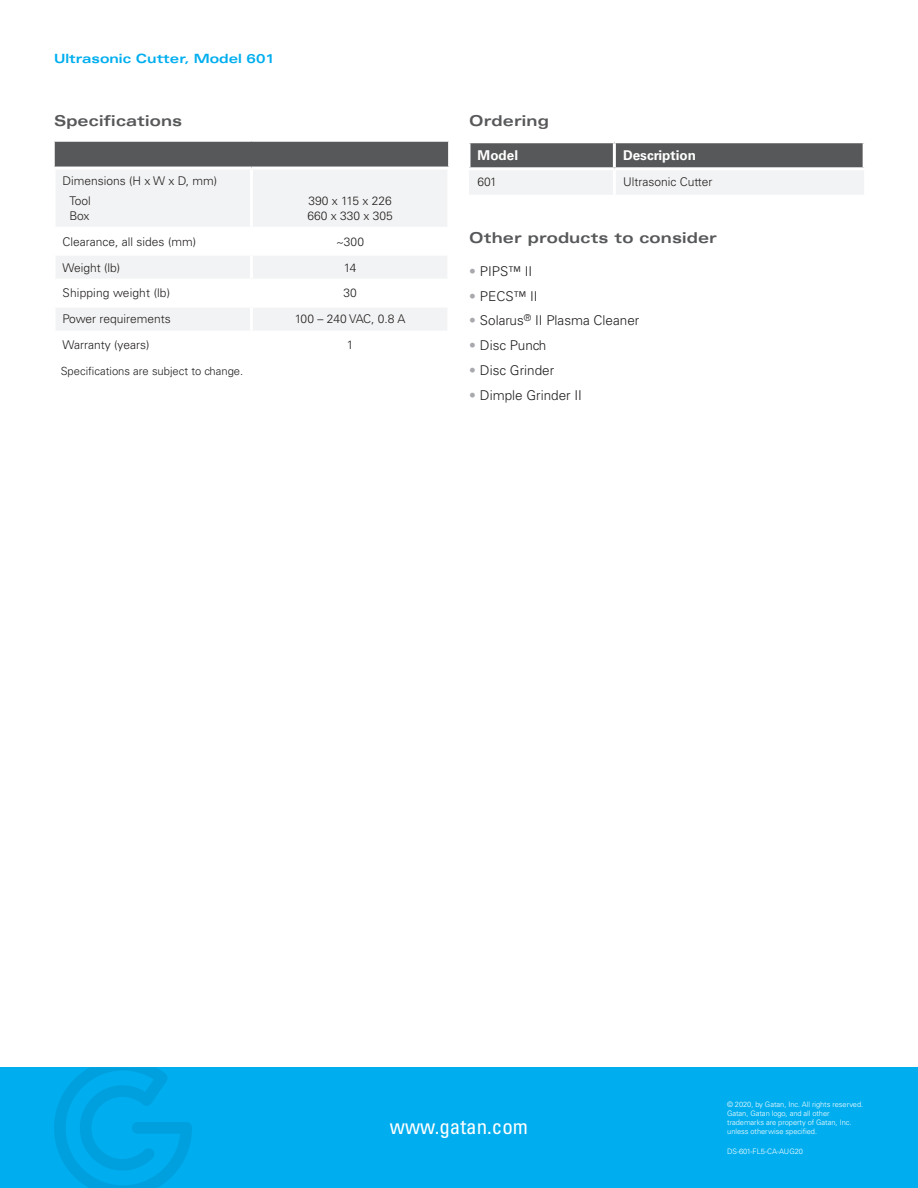
<style>
.page{position:relative;width:918px;height:1188px;background:#fff}
.page>*{position:absolute;margin:0;border:0;box-sizing:border-box;transform-origin:0 0}
.t1{font:condensed 21px "Univers LT Std";color:#fff}
.header2{font:700 expanded 15px "Univers LT Std";letter-spacing:.01em;color:#57585a}
.t2{font:300 13.5px "Univers LT Std";color:#231f20}
.table_column_header{font:700 13.5px "Univers LT Std";color:#fff}
.t3{font:700 expanded 12.75px "Univers LT Std";color:#00aeef}
.table_body{font:300 12px/14.4px "Univers LT Std";color:#231f20}
.ga-ds__data_blue{font:300 12px "Univers LT Std";color:#231f20}
.table_body-2{font:300 12px "Univers LT Std";letter-spacing:-.03em;color:#231f20}
.ga-ds__note{font:300 11.25px "Univers LT Std";color:#231f20}
.t4{font:300 7.5px/9px "Univers LT Std";letter-spacing:-.01em;color:#fff}
.s1{color:#a8a9ad}
</style>
<div class="page">
<div style="left:0;top:1067px;width:918px;height:121px;background:#00aeef"></div>
<svg style="left:54px;top:1068px;width:138px;height:120px"></svg>
<div style="left:54px;top:141px;width:395px;height:27px;background:#57585a"></div>
<div style="left:56px;top:170px;width:391px;height:56px;background:#f2f3f4"></div>
<svg style="left:56px;top:256px;width:391px;height:74px;fill:#f2f3f4"></svg>
<hr style="left:53px;top:142px;width:2px;height:25px;background:#fff">
<hr style="left:53px;top:140px;width:198px;height:2px;background:#fff">
<hr style="left:251px;top:140px;width:199px;height:2px;background:#fff">
<hr style="left:448px;top:142px;width:2px;height:25px;background:#fff">
<hr style="left:52px;top:167px;width:199px;height:3px;background:#fff">
<hr style="left:251px;top:167px;width:199px;height:3px;background:#fff">
<hr style="left:250px;top:170px;width:3px;height:57px;background:#fff">
<hr style="left:250px;top:256px;width:3px;height:23px;background:#fff">
<hr style="left:52px;top:279px;width:199px;height:3px;background:#fff">
<hr style="left:251px;top:279px;width:199px;height:3px;background:#fff">
<hr style="left:250px;top:282px;width:3px;height:23px;background:#fff">
<hr style="left:52px;top:305px;width:199px;height:3px;background:#fff">
<hr style="left:251px;top:305px;width:199px;height:3px;background:#fff">
<hr style="left:250px;top:308px;width:3px;height:23px;background:#fff">
<svg style="left:469px;top:143px;width:395px;height:52px"></svg>
<hr style="left:467px;top:143px;width:3px;height:24px;background:#fff">
<hr style="left:613px;top:143px;width:3px;height:24px;background:#fff">
<hr style="left:863px;top:143px;width:3px;height:24px;background:#fff">
<hr style="left:467px;top:167px;width:147px;height:3px;background:#fff">
<hr style="left:614px;top:167px;width:252px;height:3px;background:#fff">
<hr style="left:613px;top:170px;width:3px;height:25px;background:#fff">
<h3 class="t3" style="left:54px;top:51px;width:222px">Ultrasonic Cutter, Model 601</h3>
<p class="header2" style="left:54px;top:112px;width:130px">Specifications</p>
<p class="table_body" style="left:63px;top:174px;width:156px">Dimensions (H x W x D, mm)</p>
<p class="table_body" style="left:69px;top:194px;width:23px">Tool<br>Box</p>
<p class="table_body" style="left:307px;top:194px;width:87px">390 x 115 x 226<br>660 x 330 x 305</p>
<p class="table_body" style="left:63px;top:234px;width:135px">Clearance, all sides (mm)</p>
<p class="table_body" style="left:336px;top:234px;width:30px">~300</p>
<p class="table_body" style="left:63px;top:260px;width:59px">Weight (lb)</p>
<p class="table_body" style="left:344px;top:260px;width:14px">14</p>
<p class="table_body" style="left:63px;top:286px;width:109px">Shipping weight (lb)</p>
<p class="table_body" style="left:343px;top:286px;width:15px">30</p>
<p class="table_body" style="left:63px;top:312px;width:110px">Power requirements</p>
<p class="table_body-2" style="left:295px;top:312px;width:112px">100 – 240 VAC, 0.8 A</p>
<p class="table_body" style="left:63px;top:338px;width:88px">Warranty (years)</p>
<p class="table_body" style="left:347px;top:338px;width:8px">1</p>
<p class="ga-ds__note" style="left:61px;top:364px;width:184px">Specifications are subject to change.</p>
<p class="header2" style="left:469px;top:112px;width:81px">Ordering</p>
<p class="table_column_header" style="left:478px;top:148px;width:42px">Model</p>
<p class="table_column_header" style="left:623px;top:148px;width:74px">Description</p>
<p class="ga-ds__data_blue" style="left:478px;top:175px;width:21px">601</p>
<p class="ga-ds__data_blue" style="left:623px;top:175px;width:91px">Ultrasonic Cutter</p>
<p class="header2" style="left:469px;top:229px;width:249px">Other products to consider</p>
<p class="t2" style="left:469px;top:263px;width:65px"><span class="s1">•</span> PIPS™ II</p>
<p class="t2" style="left:469px;top:288px;width:70px"><span class="s1">•</span> PECS™ II</p>
<p class="t2" style="left:469px;top:312px;width:172px"><span class="s1">•</span> Solarus<sup>®</sup> II Plasma Cleaner</p>
<p class="t2" style="left:469px;top:337px;width:79px"><span class="s1">•</span> Disc Punch</p>
<p class="t2" style="left:469px;top:362px;width:87px"><span class="s1">•</span> Disc Grinder</p>
<p class="t2" style="left:469px;top:387px;width:114px"><span class="s1">•</span> Dimple Grinder II</p>
<h1 class="t1" style="left:390px;top:1113px;width:140px">www.gatan.com</h1>
<p class="t4" style="left:727px;top:1100px;width:138px">© 2020, by Gatan, Inc. All rights reserved.<br>Gatan, Gatan logo, and all other trademarks are property of Gatan, Inc. unless otherwise specified.</p>
<p class="t4" style="left:727px;top:1147px;width:78px">DS-601-FL5-CA-AUG20</p>
</div>
